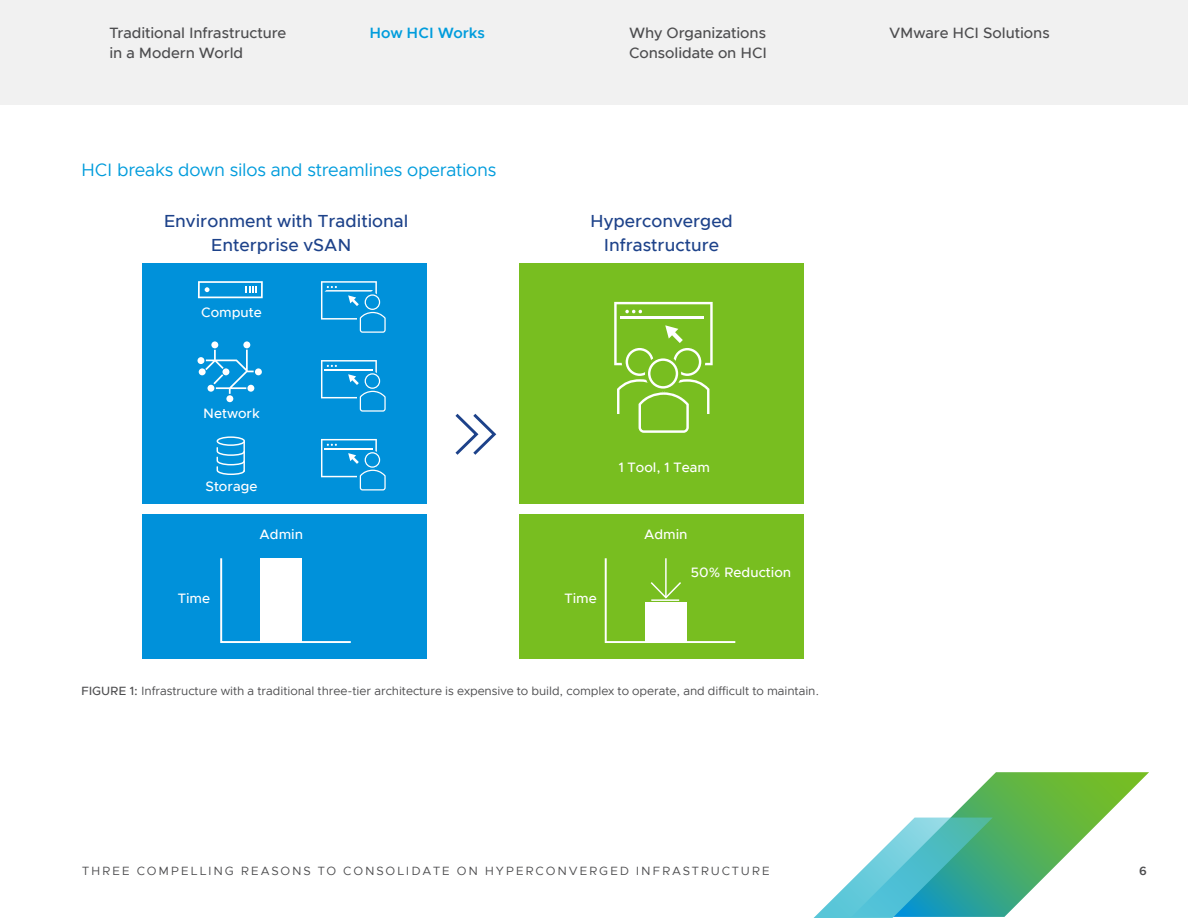
<style>
.page{position:relative;width:1188px;height:918px;background:#fff}
.page>*{position:absolute;margin:0;border:0;box-sizing:border-box;transform-origin:0 0}
.EB-BODY_SUBHEAD-2{font:18px "Metropolis";letter-spacing:-.015em;color:#009cdc}
.t1{font:500 17.55px/23.4px "Metropolis";color:#1d428a;text-align:center}
.EB-NAV_BAR{font:500 15px/19.5px "Metropolis";letter-spacing:-.005em;color:#4d4d4f}
.EB-NAV_BAR_HEAD{font:600 15px "Metropolis";color:#009cdc}
.t2{font:500 13.65px "Metropolis";color:#fff}
.EB-FIGURE_CAPTION{font:12px "Metropolis";letter-spacing:-.005em;color:#4d4d4f}
.EB-FIGURE_CAPTION-2{font:12px "Metropolis";letter-spacing:.15em;color:#4d4d4f}
.t3{font:600 12px "Metropolis";color:#4d4d4f}
.s1{font-weight:500}
</style>
<div class="page">
<svg style="left:813px;top:772px;width:336px;height:146px"></svg>
<div style="left:142px;top:263px;width:284px;height:240px;background:#0091da"></div>
<div style="left:142px;top:515px;width:284px;height:144px;background:#0091da"></div>
<div style="left:519px;top:263px;width:285px;height:240px;background:#78be20"></div>
<div style="left:519px;top:515px;width:285px;height:144px;background:#78be20"></div>
<svg style="left:455px;top:413px;width:42px;height:42px"></svg>
<svg style="left:220px;top:558px;width:131px;height:85px"></svg>
<hr style="left:243px;top:442px;width:2px;height:30px;background:#fff">
<div style="left:217px;top:436px;width:28px;height:10px;border:1px solid #fff;border-radius:50%"></div>
<svg style="left:216px;top:446px;width:29px;height:29px"></svg>
<svg style="left:604px;top:558px;width:132px;height:85px"></svg>
<hr style="left:651px;top:599px;width:28px;height:2px;background:#fff">
<svg style="left:198px;top:341px;width:64px;height:61px"></svg>
<svg style="left:198px;top:281px;width:65px;height:17px"></svg>
<svg style="left:614px;top:302px;width:99px;height:131px"></svg>
<svg style="left:321px;top:281px;width:65px;height:52px"></svg>
<svg style="left:321px;top:360px;width:65px;height:52px"></svg>
<svg style="left:321px;top:439px;width:65px;height:51px"></svg>
<div style="left:0;top:0;width:1188px;height:105px;background:#f1f1f1"></div>
<p class="EB-NAV_BAR" style="left:110px;top:23px;width:178px">Traditional Infrastructure in a Modern World</p>
<p class="EB-NAV_BAR_HEAD" style="left:369px;top:24px;width:117px">How HCI Works</p>
<p class="EB-NAV_BAR" style="left:629px;top:23px;width:139px">Why Organizations<br>Consolidate on HCI</p>
<p class="EB-NAV_BAR" style="left:889px;top:23px;width:162px">VMware HCI Solutions</p>
<p class="EB-BODY_SUBHEAD-2" style="left:81px;top:159px;width:417px">HCI breaks down silos and streamlines operations</p>
<p class="t1" style="left:164px;top:209px;width:246px">Environment with Traditional<br>Enterprise vSAN</p>
<p class="t2" style="left:201px;top:304px;width:62px">Compute</p>
<p class="t2" style="left:203px;top:405px;width:58px">Network</p>
<p class="t2" style="left:206px;top:478px;width:53px">Storage</p>
<p class="t2" style="left:260px;top:526px;width:45px">Admin</p>
<p class="t1" style="left:590px;top:209px;width:144px">Hyperconverged<br>Infrastructure</p>
<p class="t2" style="left:619px;top:459px;width:93px">1 Tool, 1 Team</p>
<p class="t2" style="left:644px;top:526px;width:45px">Admin</p>
<p class="t2" style="left:691px;top:564px;width:102px">50% Reduction</p>
<p class="t2" style="left:178px;top:589px;width:34px">Time</p>
<p class="t2" style="left:564px;top:589px;width:34px">Time</p>
<p class="EB-FIGURE_CAPTION" style="left:81px;top:684px;width:740px"><span class="s1">FIGURE 1:</span> Infrastructure with a traditional three-tier architecture is expensive to build, complex to operate, and difficult to maintain.</p>
<p class="EB-FIGURE_CAPTION-2" style="left:82px;top:864px;width:689px">THREE COMPELLING REASONS TO CONSOLIDATE ON HYPERCONVERGED INFRASTRUCTURE</p>
<p class="t3" style="left:1139px;top:864px;width:9px">6</p>
</div>
